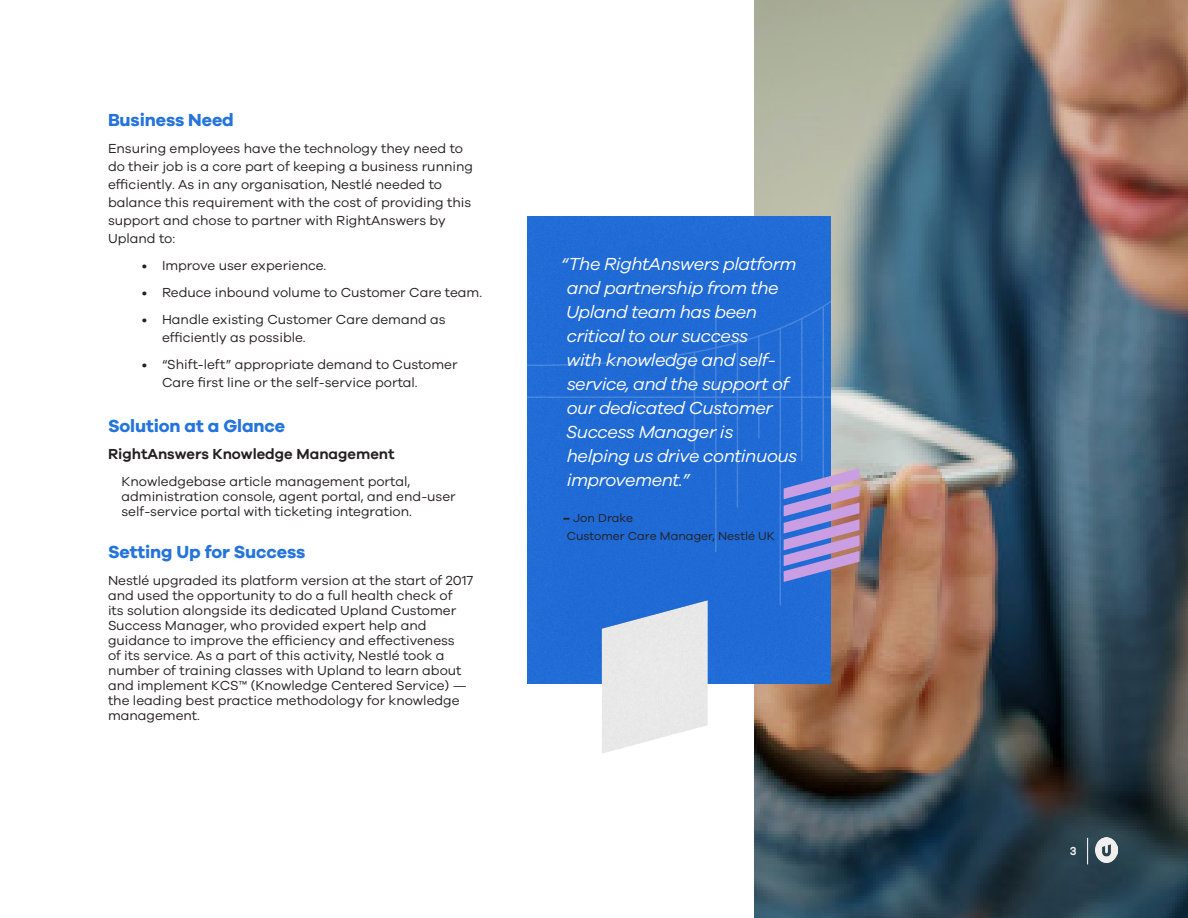
<style>
.page{position:relative;width:1188px;height:918px;background:#fff}
.page>*{position:absolute;margin:0;border:0;box-sizing:border-box;transform-origin:0 0}
.t1{font:italic 18px/24px "Galano Grotesque";letter-spacing:-.025em;color:#fff}
.H2_-_Subheads{font:700 18px "Galano Grotesque";letter-spacing:-.005em;color:#2574db}
.H2_-_Subheads-2{font:600 15px "Galano Grotesque";color:#241f20}
.H2_-_Subheads-3{font:13.5px/15px "Galano Grotesque";color:#241f20}
.P_-_Paragraph{font:13.5px/18px "Galano Grotesque";color:#241f20}
.Caption_-_Proper_Na{font:12px "Galano Grotesque";color:#241f20}
.Result_Descriptor{font:600 12px "Galano Grotesque";color:#efefef}
.s1{font-weight:800}
</style>
<div class="page">
<img style="left:755px;top:0;width:433px;height:918px">
<div style="left:526px;top:214px;width:306px;height:471px;background:#206bd5"></div>
<svg style="left:599px;top:600px;width:110px;height:153px"></svg>
<svg style="left:784px;top:468px;width:76px;height:114px"></svg>
<img style="left:1096px;top:838px;width:22px;height:25px">
<hr style="left:1085px;top:835px;width:4px;height:30px;background:#d19ce8;opacity:.2">
<p class="H2_-_Subheads" style="left:108px;top:109px;width:127px">Business Need</p>
<p class="P_-_Paragraph" style="left:108px;top:139px;width:367px">Ensuring employees have the technology they need to do their job is a core part of keeping a business running efficiently. As in any organisation, Nestlé needed to balance this requirement with the cost of providing this support and chose to partner with RightAnswers by Upland to:</p>
<p class="H2_-_Subheads-3" style="left:142px;top:258px;width:186px">• Improve user experience.</p>
<p class="H2_-_Subheads-3" style="left:142px;top:285px;width:342px">• Reduce inbound volume to Customer Care team.</p>
<p class="H2_-_Subheads-3" style="left:162px;top:310px;width:285px;line-height:18px;text-indent:-20px">• Handle existing Customer Care demand as efficiently as possible.</p>
<p class="H2_-_Subheads-3" style="left:162px;top:355px;width:297px;line-height:18px;text-indent:-20px">• “Shift-left” appropriate demand to Customer<br>Care first line or the self-service portal.</p>
<p class="H2_-_Subheads" style="left:108px;top:415px;width:179px">Solution at a Glance</p>
<p class="H2_-_Subheads-2" style="left:108px;top:445px;width:288px">RightAnswers Knowledge Management</p>
<p class="H2_-_Subheads-3" style="left:122px;top:474px;width:336px">Knowledgebase article management portal, administration console, agent portal, and end-user self-service portal with ticketing integration.</p>
<p class="H2_-_Subheads" style="left:108px;top:541px;width:199px">Setting Up for Success</p>
<p class="H2_-_Subheads-3" style="left:108px;top:573px;width:367px">Nestlé upgraded its platform version at the start of 2017 and used the opportunity to do a full health check of<br>its solution alongside its dedicated Upland Customer Success Manager, who provided expert help and guidance to improve the efficiency and effectiveness<br>of its service. As a part of this activity, Nestlé took a number of training classes with Upland to learn about and implement KCS™ (Knowledge Centered Service) — the leading best practice methodology for knowledge management.</p>
<p class="t1" style="left:561px;top:251px;width:238px">“The RightAnswers platform and partnership from the<br>Upland team has been critical to our success<br>with knowledge and self&shy;service, and the support of our dedicated Customer<br>Success Manager is<br>helping us drive continuous improvement.”</p>
<p class="Caption_-_Proper_Na" style="left:563px;top:511px;width:72px"><span class="s1">–</span> Jon Drake</p>
<p class="Caption_-_Proper_Na" style="left:567px;top:529px;width:210px">Customer Care Manager, Nestlé UK</p>
<p class="Result_Descriptor" style="left:1070px;top:844px;width:8px">3</p>
</div>
